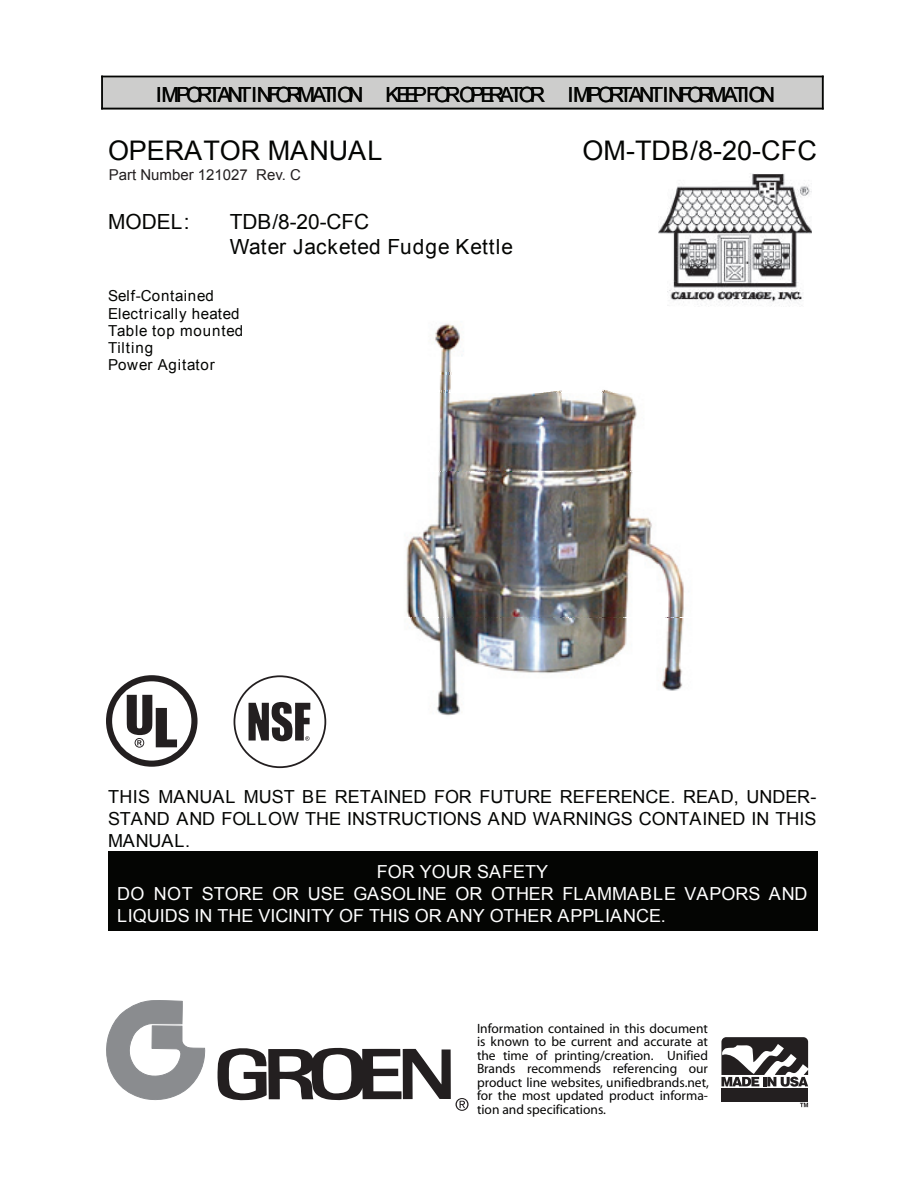
<style>
.page{position:relative;width:918px;height:1188px;background:#fff}
.page>*{position:absolute;margin:0;border:0;box-sizing:border-box;transform-origin:0 0}
.t1{font:27px "Arial";color:#040503}
.t2{font:20.85px "Arial";letter-spacing:-.2em;color:#040503}
.t3{font:20.85px/24.9px "Arial";letter-spacing:-.005em;color:#040503}
.t4{font:20.85px "Arial";letter-spacing:-.17em;color:#040503}
.t5{font:18px/21.9px "Arial";color:#040503;text-align:justify}
.t6{font:18px/21.9px "Arial";letter-spacing:-.005em;color:#fff}
.t7{font:15.15px/17.2px "Arial";letter-spacing:.055em;color:#040503}
.t8{font:15.15px "Arial";letter-spacing:-.005em;color:#040503}
.t9{font:15px "Arial";color:#231f20}
.t10{font:13.5px/13.5px "Myriad";color:#050504;text-align:justify}
</style>
<div class="page">
<div style="left:101px;top:76px;width:723px;height:33px;background:#cdcdcc"></div>
<hr style="left:101px;top:76px;width:2px;height:33px;background:#040503">
<hr style="left:101px;top:76px;width:723px;height:1px;background:#040503">
<hr style="left:822px;top:76px;width:2px;height:33px;background:#040503">
<hr style="left:101px;top:108px;width:723px;height:1px;background:#040503">
<div style="left:108px;top:851px;width:709px;height:80px;background:#040503"></div>
<img style="left:659px;top:174px;width:153px;height:133px">
<img style="left:406px;top:323px;width:278px;height:393px">
<img style="left:410px;top:618px;width:274px;height:1px">
<svg style="left:106px;top:675px;width:92px;height:92px"></svg>
<div style="left:234px;top:675px;width:92px;height:93px;border:2px solid #231f20;border-radius:50%"></div>
<svg style="left:249px;top:702px;width:61px;height:39px"></svg>
<svg style="left:106px;top:1000px;width:99px;height:101px"></svg>
<svg style="left:217px;top:1047px;width:252px;height:64px"></svg>
<div style="left:721px;top:1088px;width:87px;height:14px;background:#231f20"></div>
<svg style="left:721px;top:1037px;width:87px;height:50px"></svg>
<svg style="left:800px;top:1103px;width:8px;height:4px"></svg>
<h2 class="t2" style="left:156px;top:81px;width:620px">I MPORTANT I NFORMATI ON KEEPFOROPERATOR I MPORTANT I NFORMATI ON</h2>
<h1 class="t1" style="left:108px;top:133px;width:276px">OPERATOR MANUAL</h1>
<h1 class="t1" style="left:582px;top:133px;width:236px">OM-TDB/8-20-CFC</h1>
<p class="t8" style="left:108px;top:165px;width:196px">Part Number 121027 Rev. B</p>
<h2 class="t4" style="left:108px;top:208px;width:83px">MODEL:</h2>
<h2 class="t3" style="left:230px;top:209px;width:285px">TDB/8-20-CFC<br>Water Jacketed Fudge Kettle</h2>
<p class="t7" style="left:108px;top:288px;width:137px">Self-Contained<br>Electrically heated<br>Table top mounted<br>Tilting<br>Power Agitator</p>
<p class="t9" style="left:109px;top:165px;width:194px">Part Number 121027 Rev. C</p>
<h3 class="t5" style="left:108px;top:786px;width:710px">THIS MANUAL MUST BE RETAINED FOR FUTURE REFERENCE. READ, UNDER-STAND AND FOLLOW THE INSTRUCTIONS AND WARNINGS CONTAINED IN THIS MANUAL.</h3>
<h3 class="t6" style="left:117px;top:861px;width:692px;text-indent:260px">FOR YOUR SAFETY<br>DO NOT STORE OR USE GASOLINE OR OTHER FLAMMABLE VAPORS AND<br>LIQUIDS IN THE VICINITY OF THIS OR ANY OTHER APPLIANCE.</h3>
<p class="t10" style="left:477px;top:1022px;width:233px">Information contained in this document is known to be current and accurate at the time of printing/creation. Unified Brands recommends referencing our product line websites, unifiedbrands.net, for the most updated product informa&shy;tion and specifications.</p>
</div>
